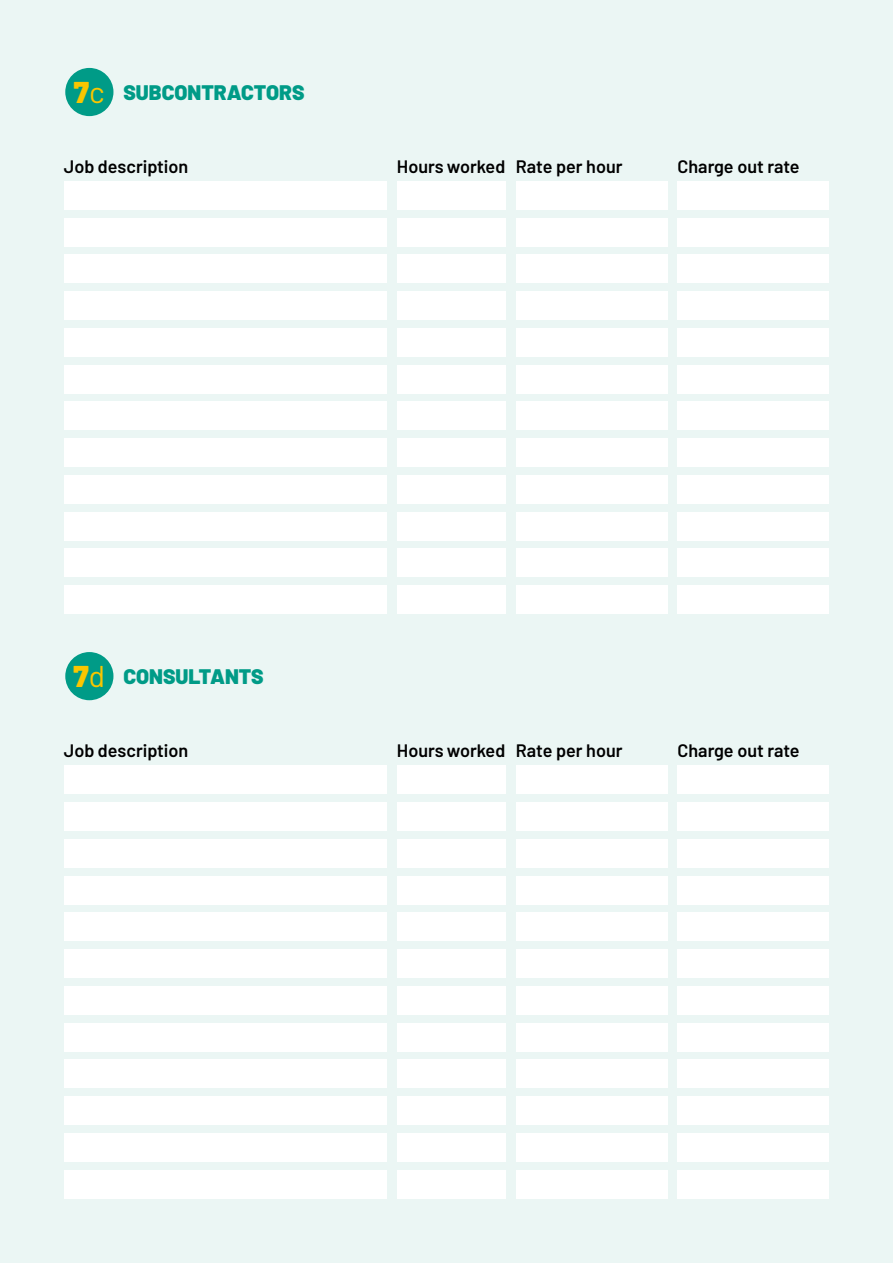
<style>
.page{position:relative;width:893px;height:1263px;background:#ebf6f4}
.page>*{position:absolute;margin:0;border:0;box-sizing:border-box;transform-origin:0 0}
.t1{font:900 30px "Barlow";color:#fac600}
.t2{font:900 21px "Barlow";color:#009b87}
.t3{font:600 18px "Barlow";color:#000}
.s1{font-weight:400}
</style>
<div class="page">
<div style="left:65px;top:68px;width:48px;height:48px;background:#009b87;border-radius:50%"></div>
<div style="left:65px;top:652px;width:48px;height:48px;background:#009b87;border-radius:50%"></div>
<div style="left:64px;top:181px;width:322px;height:28px;background:#fff"></div>
<div style="left:397px;top:181px;width:108px;height:28px;background:#fff"></div>
<div style="left:516px;top:181px;width:152px;height:28px;background:#fff"></div>
<div style="left:677px;top:181px;width:152px;height:28px;background:#fff"></div>
<div style="left:64px;top:766px;width:322px;height:28px;background:#fff"></div>
<div style="left:397px;top:766px;width:108px;height:28px;background:#fff"></div>
<div style="left:516px;top:766px;width:152px;height:28px;background:#fff"></div>
<div style="left:677px;top:766px;width:152px;height:28px;background:#fff"></div>
<div style="left:64px;top:218px;width:322px;height:28px;background:#fff"></div>
<div style="left:397px;top:218px;width:108px;height:28px;background:#fff"></div>
<div style="left:516px;top:218px;width:152px;height:28px;background:#fff"></div>
<div style="left:677px;top:218px;width:152px;height:28px;background:#fff"></div>
<div style="left:64px;top:802px;width:322px;height:29px;background:#fff"></div>
<div style="left:397px;top:802px;width:108px;height:29px;background:#fff"></div>
<div style="left:516px;top:802px;width:152px;height:29px;background:#fff"></div>
<div style="left:677px;top:802px;width:152px;height:29px;background:#fff"></div>
<div style="left:64px;top:255px;width:322px;height:28px;background:#fff"></div>
<div style="left:397px;top:255px;width:108px;height:28px;background:#fff"></div>
<div style="left:516px;top:255px;width:152px;height:28px;background:#fff"></div>
<div style="left:677px;top:255px;width:152px;height:28px;background:#fff"></div>
<div style="left:64px;top:839px;width:322px;height:28px;background:#fff"></div>
<div style="left:397px;top:839px;width:108px;height:28px;background:#fff"></div>
<div style="left:516px;top:839px;width:152px;height:28px;background:#fff"></div>
<div style="left:677px;top:839px;width:152px;height:28px;background:#fff"></div>
<div style="left:64px;top:291px;width:322px;height:29px;background:#fff"></div>
<div style="left:397px;top:291px;width:108px;height:29px;background:#fff"></div>
<div style="left:516px;top:291px;width:152px;height:29px;background:#fff"></div>
<div style="left:677px;top:291px;width:152px;height:29px;background:#fff"></div>
<div style="left:64px;top:876px;width:322px;height:28px;background:#fff"></div>
<div style="left:397px;top:876px;width:108px;height:28px;background:#fff"></div>
<div style="left:516px;top:876px;width:152px;height:28px;background:#fff"></div>
<div style="left:677px;top:876px;width:152px;height:28px;background:#fff"></div>
<div style="left:64px;top:328px;width:322px;height:28px;background:#fff"></div>
<div style="left:397px;top:328px;width:108px;height:28px;background:#fff"></div>
<div style="left:516px;top:328px;width:152px;height:28px;background:#fff"></div>
<div style="left:677px;top:328px;width:152px;height:28px;background:#fff"></div>
<div style="left:64px;top:913px;width:322px;height:28px;background:#fff"></div>
<div style="left:397px;top:913px;width:108px;height:28px;background:#fff"></div>
<div style="left:516px;top:913px;width:152px;height:28px;background:#fff"></div>
<div style="left:677px;top:913px;width:152px;height:28px;background:#fff"></div>
<div style="left:64px;top:365px;width:322px;height:28px;background:#fff"></div>
<div style="left:397px;top:365px;width:108px;height:28px;background:#fff"></div>
<div style="left:516px;top:365px;width:152px;height:28px;background:#fff"></div>
<div style="left:677px;top:365px;width:152px;height:28px;background:#fff"></div>
<div style="left:64px;top:949px;width:322px;height:29px;background:#fff"></div>
<div style="left:397px;top:949px;width:108px;height:29px;background:#fff"></div>
<div style="left:516px;top:949px;width:152px;height:29px;background:#fff"></div>
<div style="left:677px;top:949px;width:152px;height:29px;background:#fff"></div>
<div style="left:64px;top:402px;width:322px;height:28px;background:#fff"></div>
<div style="left:397px;top:402px;width:108px;height:28px;background:#fff"></div>
<div style="left:516px;top:402px;width:152px;height:28px;background:#fff"></div>
<div style="left:677px;top:402px;width:152px;height:28px;background:#fff"></div>
<div style="left:64px;top:986px;width:322px;height:28px;background:#fff"></div>
<div style="left:397px;top:986px;width:108px;height:28px;background:#fff"></div>
<div style="left:516px;top:986px;width:152px;height:28px;background:#fff"></div>
<div style="left:677px;top:986px;width:152px;height:28px;background:#fff"></div>
<div style="left:64px;top:438px;width:322px;height:29px;background:#fff"></div>
<div style="left:397px;top:438px;width:108px;height:29px;background:#fff"></div>
<div style="left:516px;top:438px;width:152px;height:29px;background:#fff"></div>
<div style="left:677px;top:438px;width:152px;height:29px;background:#fff"></div>
<div style="left:64px;top:1023px;width:322px;height:28px;background:#fff"></div>
<div style="left:397px;top:1023px;width:108px;height:28px;background:#fff"></div>
<div style="left:516px;top:1023px;width:152px;height:28px;background:#fff"></div>
<div style="left:677px;top:1023px;width:152px;height:28px;background:#fff"></div>
<div style="left:64px;top:475px;width:322px;height:28px;background:#fff"></div>
<div style="left:397px;top:475px;width:108px;height:28px;background:#fff"></div>
<div style="left:516px;top:475px;width:152px;height:28px;background:#fff"></div>
<div style="left:677px;top:475px;width:152px;height:28px;background:#fff"></div>
<div style="left:64px;top:1060px;width:322px;height:28px;background:#fff"></div>
<div style="left:397px;top:1060px;width:108px;height:28px;background:#fff"></div>
<div style="left:516px;top:1060px;width:152px;height:28px;background:#fff"></div>
<div style="left:677px;top:1060px;width:152px;height:28px;background:#fff"></div>
<div style="left:64px;top:512px;width:322px;height:28px;background:#fff"></div>
<div style="left:397px;top:512px;width:108px;height:28px;background:#fff"></div>
<div style="left:516px;top:512px;width:152px;height:28px;background:#fff"></div>
<div style="left:677px;top:512px;width:152px;height:28px;background:#fff"></div>
<div style="left:64px;top:1096px;width:322px;height:29px;background:#fff"></div>
<div style="left:397px;top:1096px;width:108px;height:29px;background:#fff"></div>
<div style="left:516px;top:1096px;width:152px;height:29px;background:#fff"></div>
<div style="left:677px;top:1096px;width:152px;height:29px;background:#fff"></div>
<div style="left:64px;top:549px;width:322px;height:28px;background:#fff"></div>
<div style="left:397px;top:549px;width:108px;height:28px;background:#fff"></div>
<div style="left:516px;top:549px;width:152px;height:28px;background:#fff"></div>
<div style="left:677px;top:549px;width:152px;height:28px;background:#fff"></div>
<div style="left:64px;top:1133px;width:322px;height:28px;background:#fff"></div>
<div style="left:397px;top:1133px;width:108px;height:28px;background:#fff"></div>
<div style="left:516px;top:1133px;width:152px;height:28px;background:#fff"></div>
<div style="left:677px;top:1133px;width:152px;height:28px;background:#fff"></div>
<div style="left:64px;top:585px;width:322px;height:29px;background:#fff"></div>
<div style="left:397px;top:585px;width:108px;height:29px;background:#fff"></div>
<div style="left:516px;top:585px;width:152px;height:29px;background:#fff"></div>
<div style="left:677px;top:585px;width:152px;height:29px;background:#fff"></div>
<div style="left:64px;top:1170px;width:322px;height:28px;background:#fff"></div>
<div style="left:397px;top:1170px;width:108px;height:28px;background:#fff"></div>
<div style="left:516px;top:1170px;width:152px;height:28px;background:#fff"></div>
<div style="left:677px;top:1170px;width:152px;height:28px;background:#fff"></div>
<h1 class="t1" style="left:74px;top:73px;width:32px">7<span class="s1">c</span></h1>
<p class="t2" style="left:123px;top:79px;width:183px">SUBCONTRACTORS</p>
<p class="t3" style="left:64px;top:156px;width:126px">Job description</p>
<p class="t3" style="left:397px;top:156px;width:227px">Hours worked Rate per hour</p>
<p class="t3" style="left:677px;top:156px;width:124px">Charge out rate</p>
<h1 class="t1" style="left:74px;top:658px;width:33px">7<span class="s1">d</span></h1>
<p class="t2" style="left:123px;top:663px;width:142px">CONSULTANTS</p>
<p class="t3" style="left:64px;top:740px;width:126px">Job description</p>
<p class="t3" style="left:397px;top:740px;width:227px">Hours worked Rate per hour</p>
<p class="t3" style="left:677px;top:740px;width:124px">Charge out rate</p>
</div>
